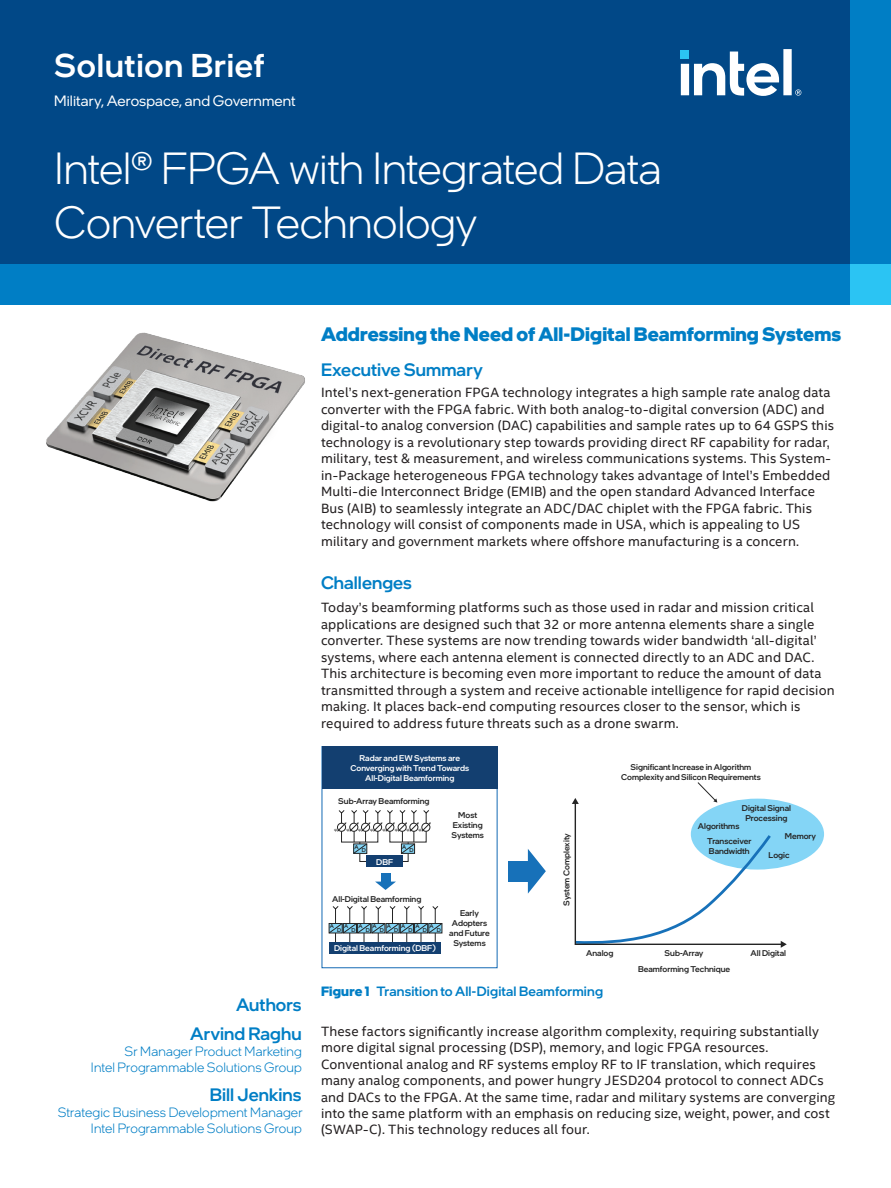
<style>
.page{position:relative;width:891px;height:1188px;background:#fff}
.page>*{position:absolute;margin:0;border:0;box-sizing:border-box;transform-origin:0 0}
.t1{font:300 45px/54px "Intel One Display";letter-spacing:-.01em;color:#fff}
.t2{font:500 33px "Intel One Display";letter-spacing:.025em;color:#fff}
.t3{font:700 19.5px "Intel One Display";letter-spacing:.005em;color:#007ec5}
.t4{font:500 18px/28.3px "Intel One Display";letter-spacing:.005em;color:#007ec5;text-align:right}
.t5{font:15px "Intel One Display";letter-spacing:.01em;color:#fff}
.t6{font:13.5px/16.5px "Intel Clear";letter-spacing:.01em;color:#231f20}
.t7{font:300 13.5px/16.2px "Intel One Display";letter-spacing:.01em;color:#007ec5;text-align:right}
.t8{font:500 13.5px "Intel One Display";letter-spacing:.015em;color:#007ec5}
.t9{font:500 8.4px/10.1px "Intel One Display";color:#242424;text-align:center}
.t10{font:500 8.4px/10.1px "Intel One Display";color:#fff;text-align:center}
.t11{font:500 5.55px "Intel One Display";color:#242424}
.t12{font:4.2px "Intel Clear";color:#242424}
.s1{font-weight:700}
</style>
<div class="page">
<div style="left:0;top:0;width:891px;height:305px;background:#014887"></div>
<div style="left:0;top:264px;width:891px;height:41px;background:#007ec5"></div>
<div style="left:850px;top:0;width:41px;height:305px;background:#007ec5"></div>
<svg style="left:681px;top:49px;width:120px;height:47px"></svg>
<div style="left:850px;top:264px;width:41px;height:41px;background:#2bc4f3"></div>
<img style="left:46px;top:332px;width:259px;height:170px">
<div style="left:691px;top:799px;width:133px;height:71px;background:#84d5f6;border-radius:50%"></div>
<div style="left:322px;top:746px;width:175px;height:43px;background:#133f70"></div>
<div style="left:360px;top:842px;width:48px;height:20px;border:1px solid #242424"></div>
<div style="left:366px;top:856px;width:37px;height:11px;background:#133f70"></div>
<svg style="left:332px;top:906px;width:7px;height:3px"></svg>
<hr style="left:335px;top:909px;width:1px;height:37px;background:#242424">
<svg style="left:347px;top:906px;width:6px;height:4px"></svg>
<hr style="left:350px;top:909px;width:1px;height:37px;background:#242424">
<svg style="left:361px;top:906px;width:6px;height:4px"></svg>
<hr style="left:364px;top:909px;width:1px;height:37px;background:#242424">
<svg style="left:375px;top:906px;width:7px;height:4px"></svg>
<hr style="left:378px;top:909px;width:1px;height:37px;background:#242424">
<svg style="left:389px;top:906px;width:7px;height:3px"></svg>
<hr style="left:392px;top:909px;width:1px;height:37px;background:#242424">
<svg style="left:404px;top:906px;width:6px;height:4px"></svg>
<hr style="left:407px;top:909px;width:1px;height:37px;background:#242424">
<svg style="left:418px;top:906px;width:6px;height:4px"></svg>
<hr style="left:421px;top:909px;width:1px;height:37px;background:#242424">
<svg style="left:432px;top:906px;width:6px;height:4px"></svg>
<hr style="left:435px;top:909px;width:1px;height:37px;background:#242424">
<svg style="left:329px;top:923px;width:114px;height:11px"></svg>
<svg style="left:337px;top:810px;width:94px;height:44px"></svg>
<div style="left:381px;top:873px;width:9px;height:11px;background:#1771b9"></div>
<svg style="left:375px;top:882px;width:21px;height:8px"></svg>
<div style="left:509px;top:861px;width:23px;height:21px;background:#1771b9"></div>
<svg style="left:528px;top:849px;width:18px;height:45px"></svg>
<div style="left:329px;top:942px;width:112px;height:12px;background:#133f70"></div>
<svg style="left:572px;top:782px;width:215px;height:166px"></svg>
<h2 class="t2" style="left:54px;top:44px;width:212px">Solution Brief</h2>
<p class="t5" style="left:54px;top:92px;width:243px">Military, Aerospace, and Government</p>
<h1 class="t1" style="left:54px;top:140px;width:609px">Intel® FPGA with Integrated Data<br>Converter Technology</h1>
<h3 class="t3" style="left:321px;top:321px;width:522px">Addressing the Need of All-Digital Beamforming Systems</h3>
<h3 class="t4" style="left:321px;top:355px;width:163px">Executive Summary</h3>
<p class="t6" style="left:321px;top:384px;width:515px">Intel’s next-generation FPGA technology integrates a high sample rate analog data converter with the FPGA fabric. With both analog-to-digital conversion (ADC) and digital-to analog conversion (DAC) capabilities and sample rates up to 64 GSPS this technology is a revolutionary step towards providing direct RF capability for radar, military, test &amp; measurement, and wireless communications systems. This System&shy;in-Package heterogeneous FPGA technology takes advantage of Intel’s Embedded Multi-die Interconnect Bridge (EMIB) and the open standard Advanced Interface Bus (AIB) to seamlessly integrate an ADC/DAC chiplet with the FPGA fabric. This technology will consist of components made in USA, which is appealing to US military and government markets where offshore manufacturing is a concern.</p>
<h3 class="t4" style="left:321px;top:568px;width:92px">Challenges</h3>
<p class="t6" style="left:321px;top:599px;width:515px">Today’s beamforming platforms such as those used in radar and mission critical applications are designed such that 32 or more antenna elements share a single converter. These systems are now trending towards wider bandwidth ‘all-digital’ systems, where each antenna element is connected directly to an ADC and DAC.<br>This architecture is becoming even more important to reduce the amount of data transmitted through a system and receive actionable intelligence for rapid decision making. It places back-end computing resources closer to the sensor, which is required to address future threats such as a drone swarm.</p>
<h3 class="t4" style="left:190px;top:991px;width:113px">Authors<br>Arvind Raghu</h3>
<p class="t7" style="left:91px;top:1043px;width:213px">Sr Manager Product Marketing<br>Intel Programmable Solutions Group</p>
<h3 class="t4" style="left:210px;top:1080px;width:93px">Bill Jenkins</h3>
<p class="t7" style="left:58px;top:1104px;width:246px">Strategic Business Development Manager<br>Intel Programmable Solutions Group</p>
<p class="t10" style="left:350px;top:753px;width:120px">Radar and EW Systems are<br>Converging with Trend Towards<br>All-Digital Beamforming</p>
<p class="t9" style="left:338px;top:796px;width:93px">Sub-Array Beamforming</p>
<p class="t9" style="left:452px;top:809px;width:34px">Most<br>Existing<br>Systems</p>
<p class="t12" style="left:334px;top:827px;width:5px">φ</p>
<p class="t12" style="left:346px;top:827px;width:5px">φ</p>
<p class="t12" style="left:358px;top:827px;width:5px">φ</p>
<p class="t12" style="left:370px;top:827px;width:5px">φ</p>
<p class="t12" style="left:382px;top:827px;width:5px">φ</p>
<p class="t12" style="left:395px;top:827px;width:5px">φ</p>
<p class="t12" style="left:406px;top:827px;width:5px">φ</p>
<p class="t12" style="left:418px;top:827px;width:5px">φ</p>
<p class="t11" style="left:355px;top:843px;width:6px">A</p>
<p class="t11" style="left:362px;top:847px;width:6px">D</p>
<p class="t11" style="left:402px;top:843px;width:6px">A</p>
<p class="t11" style="left:410px;top:847px;width:6px">D</p>
<p class="t10" style="left:376px;top:857px;width:18px">DBF</p>
<p class="t9" style="left:332px;top:894px;width:91px">All-Digital Beamforming</p>
<p class="t9" style="left:561px;top:906px;width:74px;rotate:-90deg">System Complexity</p>
<p class="t9" style="left:621px;top:762px;width:141px">Significant Increase in Algorithm<br>Complexity and Silicon Requirements</p>
<p class="t9" style="left:742px;top:803px;width:51px">Digital Signal<br>Processing</p>
<p class="t9" style="left:698px;top:821px;width:43px">Algorithms</p>
<p class="t9" style="left:785px;top:831px;width:33px">Memory</p>
<p class="t9" style="left:707px;top:836px;width:46px;text-align:left">Transceiver<br>Bandwidth</p>
<p class="t9" style="left:769px;top:849px;width:23px">Logic</p>
<p class="t9" style="left:449px;top:908px;width:42px">Early<br>Adopters and Future<br>Systems</p>
<p class="t11" style="left:330px;top:923px;width:6px">A</p>
<p class="t11" style="left:344px;top:923px;width:6px">A</p>
<p class="t11" style="left:358px;top:923px;width:6px">A</p>
<p class="t11" style="left:373px;top:923px;width:6px">A</p>
<p class="t11" style="left:387px;top:923px;width:6px">A</p>
<p class="t11" style="left:401px;top:923px;width:6px">A</p>
<p class="t11" style="left:415px;top:923px;width:6px">A</p>
<p class="t11" style="left:430px;top:923px;width:6px">A</p>
<p class="t11" style="left:337px;top:927px;width:6px">D</p>
<p class="t11" style="left:352px;top:927px;width:6px">D</p>
<p class="t11" style="left:366px;top:927px;width:6px">D</p>
<p class="t11" style="left:380px;top:927px;width:6px">D</p>
<p class="t11" style="left:394px;top:927px;width:6px">D</p>
<p class="t11" style="left:408px;top:927px;width:6px">D</p>
<p class="t11" style="left:423px;top:927px;width:6px">D</p>
<p class="t11" style="left:437px;top:927px;width:6px">D</p>
<p class="t10" style="left:334px;top:943px;width:103px">Digital Beamforming (DBF)</p>
<p class="t9" style="left:586px;top:948px;width:29px">Analog</p>
<p class="t9" style="left:665px;top:948px;width:40px">Sub-Array</p>
<p class="t9" style="left:751px;top:948px;width:37px">All Digital</p>
<p class="t9" style="left:638px;top:964px;width:94px">Beamforming Technique</p>
<p class="t8" style="left:321px;top:983px;width:284px"><span class="s1">Figure 1</span> Transition to All-Digital Beamforming</p>
<p class="t6" style="left:321px;top:1022px;width:516px">These factors significantly increase algorithm complexity, requiring substantially more digital signal processing (DSP), memory, and logic FPGA resources.<br>Conventional analog and RF systems employ RF to IF translation, which requires many analog components, and power hungry JESD204 protocol to connect ADCs and DACs to the FPGA. At the same time, radar and military systems are converging into the same platform with an emphasis on reducing size, weight, power, and cost (SWAP-C). This technology reduces all four.</p>
</div>
